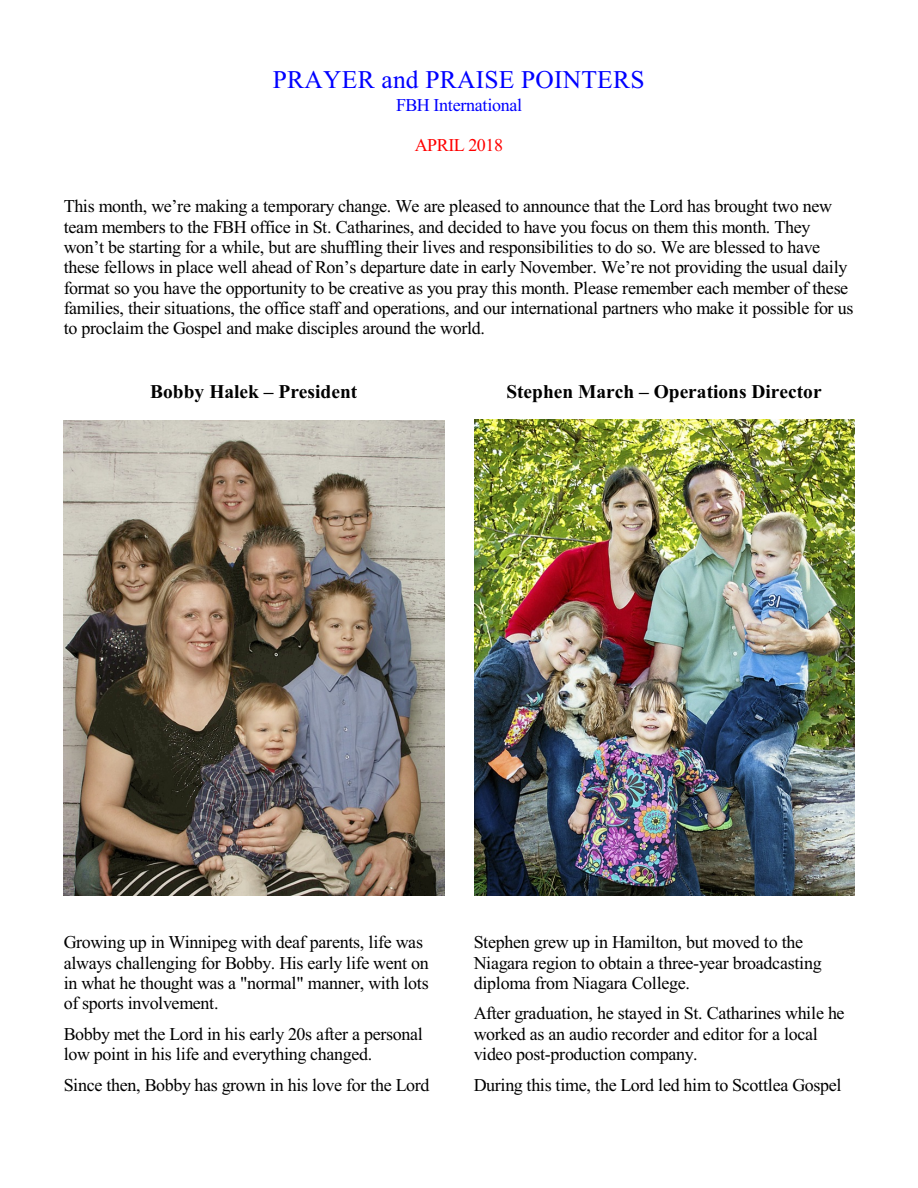
<style>
.page{position:relative;width:918px;height:1188px;background:#fff}
.page>*{position:absolute;margin:0;border:0;box-sizing:border-box;transform-origin:0 0}
.t1{font:25.5px "Times New Roman";letter-spacing:.01em;color:#00f}
.t2{font:700 19.5px "Times New Roman";color:#000}
.t3{font:18px/20.4px "Times New Roman";letter-spacing:-.02em;color:#000}
.t4{font:18px "Times New Roman";letter-spacing:-.015em;color:#00f}
.t5{font:18px "Times New Roman";letter-spacing:-.025em;color:#f00}
</style>
<div class="page">
<img style="left:64px;top:420px;width:380px;height:476px">
<img style="left:474px;top:419px;width:381px;height:476px">
<h1 class="t1" style="left:273px;top:70px;width:373px">PRAYER and PRAISE POINTERS</h1>
<p class="t4" style="left:396px;top:98px;width:128px">FBH International</p>
<p class="t5" style="left:415px;top:139px;width:90px">APRIL 2018</p>
<p class="t3" style="left:64px;top:198px;width:791px">This month, we’re making a temporary change. We are pleased to announce that the Lord has brought two new team members to the FBH office in St. Catharines, and decided to have you focus on them this month. They won’t be starting for a while, but are shuffling their lives and responsibilities to do so. We are blessed to have these fellows in place well ahead of Ron’s departure date in early November. We’re not providing the usual daily format so you have the opportunity to be creative as you pray this month. Please remember each member of these families, their situations, the office staff and operations, and our international partners who make it possible for us to proclaim the Gospel and make disciples around the world.</p>
<p class="t2" style="left:150px;top:385px;width:208px">Bobby Halek – President</p>
<p class="t2" style="left:506px;top:385px;width:317px">Stephen March – Operations Director</p>
<p class="t3" style="left:64px;top:934px;width:367px">Growing up in Winnipeg with deaf parents, life was always challenging for Bobby. His early life went on in what he thought was a "normal" manner, with lots of sports involvement.</p>
<p class="t3" style="left:64px;top:1025px;width:361px">Bobby met the Lord in his early 20s after a personal low point in his life and everything changed.</p>
<p class="t3" style="left:64px;top:1076px;width:367px">Since then, Bobby has grown in his love for the Lord</p>
<p class="t3" style="left:474px;top:934px;width:350px">Stephen grew up in Hamilton, but moved to the<br>Niagara region to obtain a three-year broadcasting diploma from Niagara College.</p>
<p class="t3" style="left:474px;top:1005px;width:372px">After graduation, he stayed in St. Catharines while he worked as an audio recorder and editor for a local video post-production company.</p>
<p class="t3" style="left:474px;top:1076px;width:369px">During this time, the Lord led him to Scottlea Gospel</p>
</div>
